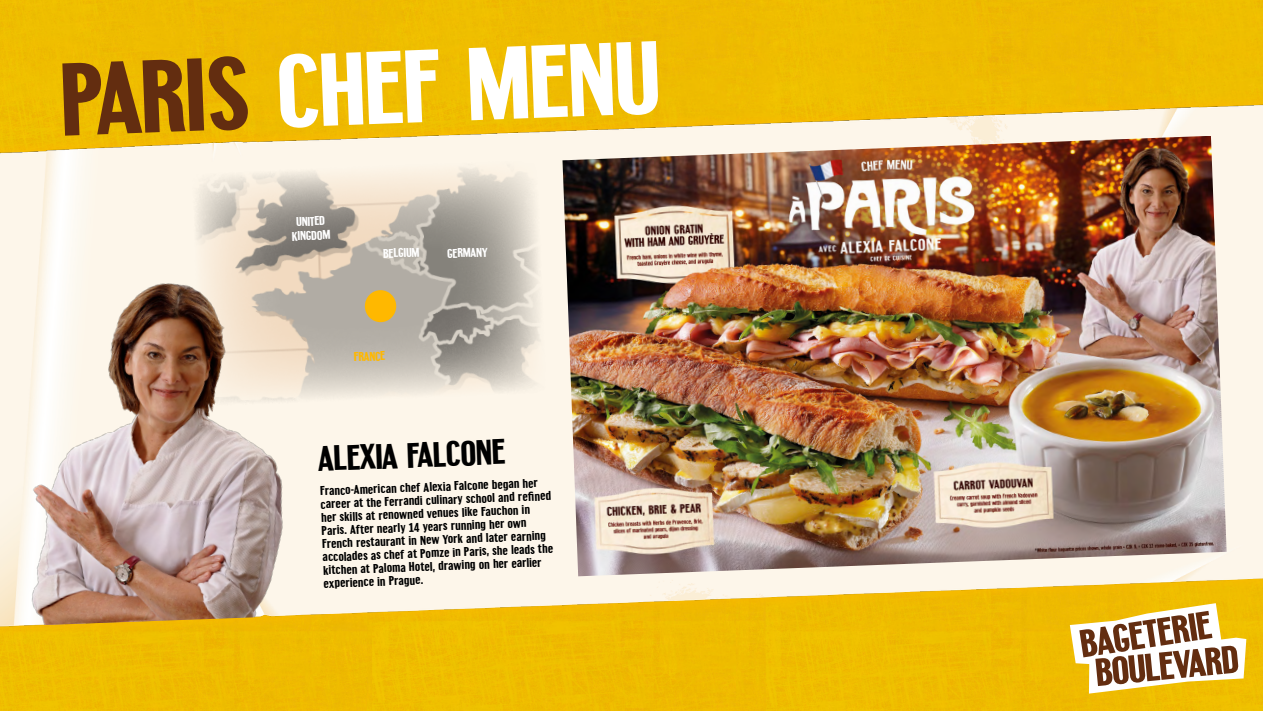
<style>
.page{position:relative;width:1263px;height:711px;background:#fff}
.page>*{position:absolute;margin:0;border:0;box-sizing:border-box;transform-origin:0 0}
.t1{font:700 96.15px "Boulevard betaone";color:#fff}
.t2{font:700 33px "Boulevard betaone";color:#000}
.t3{font:700 11.85px/13.2px "Boulevard betaone";color:#000}
.t4{font:700 11.85px/14.2px "Boulevard betaone";color:#fff;text-align:center}
.t5{font:700 11.85px "Boulevard betaone";color:#ffb800}
.s1{color:#632d10}
</style>
<div class="page">
<div style="left:0;top:0;width:1263px;height:710px;background:#eebc00"></div>
<div style="left:0;top:91px;width:1263px;height:547px;background:#efbc00"></div>
<img style="left:0;top:104px;width:1263px;height:520px">
<img style="left:562px;top:136px;width:664px;height:440px">
<img style="left:177px;top:145px;width:386px;height:277px">
<img style="left:0;top:228px;width:329px;height:398px">
<div style="left:365px;top:290px;width:31px;height:32px;background:#ffb800;border-radius:50%"></div>
<svg style="left:1070px;top:602px;width:176px;height:91px"></svg>
<p class="t1" style="left:59px;top:39px;width:601px;rotate:-2deg"><span class="s1">PARIS</span> CHEF MENU</p>
<p class="t4" style="left:291px;top:214px;width:40px;rotate:-2deg">UNITED<br>KINGDOM</p>
<p class="t4" style="left:383px;top:246px;width:38px;rotate:-2deg">BELGIUM</p>
<p class="t4" style="left:447px;top:246px;width:42px;rotate:-2deg">GERMANY</p>
<p class="t5" style="left:354px;top:349px;width:33px;rotate:-2deg">FRANCE</p>
<p class="t2" style="left:318px;top:437px;width:188px;rotate:-2deg">ALEXIA FALCONE</p>
<p class="t3" style="left:320px;top:483px;width:232px;rotate:-2deg">Franco-American chef Alexia Falcone began her career at the Ferrandi culinary school and refi ned her skills at renowned venues like Fauchon in Paris. After nearly 14 years running her own French restaurant in New York and later earning accolades as chef at Pomze in Paris, she leads the kitchen at Paloma Hotel, drawing on her earlier experience in Prague.</p>
</div>
